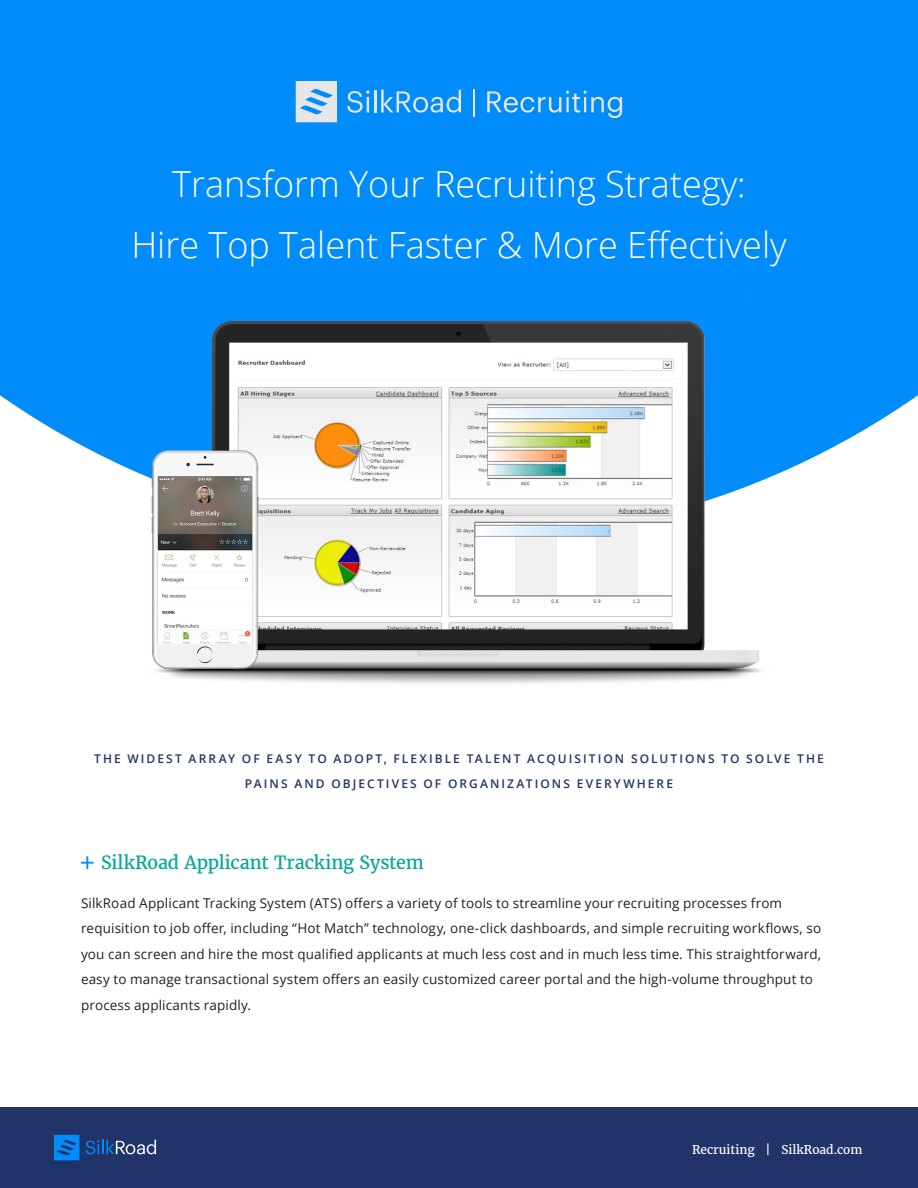
<style>
.page{position:relative;width:918px;height:1188px;background:#fff}
.page>*{position:absolute;margin:0;border:0;box-sizing:border-box;transform-origin:0 0}
.Body_Paragraph{font:300 36px "Open Sans";color:#fff}
.t1{font:18px "Merriweather";letter-spacing:-.01em;color:#00a89c}
.Body_Paragraph-2{font:13.5px/25.5px "Open Sans";letter-spacing:.01em;color:#212121}
.Body_Paragraph-3{font:600 12px/25.5px "Open Sans";letter-spacing:.17em;color:#213469;text-align:center}
.t2{font:12px "Merriweather";color:#fff}
</style>
<div class="page">
<div style="left:0;top:1107px;width:918px;height:81px;background:#213469"></div>
<svg style="left:86px;top:1140px;width:70px;height:14px"></svg>
<svg style="left:54px;top:1135px;width:26px;height:25px"></svg>
<div style="left:0;top:0;width:918px;height:265px;background:#008cfa"></div>
<svg style="left:296px;top:81px;width:41px;height:41px;background:#c2d8ea"></svg>
<svg style="left:347px;top:90px;width:22px;height:23px"></svg>
<hr style="left:374px;top:90px;width:2px;height:23px;background:#e6e6e8">
<svg style="left:381px;top:90px;width:80px;height:23px;background:#43a6f4"></svg>
<svg style="left:474px;top:90px;width:1px;height:27px"></svg>
<svg style="left:487px;top:91px;width:135px;height:27px;background:#339ff5"></svg>
<img style="left:0;top:265px;width:918px;height:419px">
<p class="Body_Paragraph" style="left:172px;top:159px;width:575px">Transform Your Recruiting Strategy:</p>
<p class="Body_Paragraph" style="left:131px;top:220px;width:657px">Hire Top Talent Faster &amp; More Effectively</p>
<p class="Body_Paragraph-3" style="left:94px;top:745px;width:731px">THE WIDEST ARRAY OF EASY TO ADOPT, FLEXIBLE TALENT ACQUISITION SOLUTIONS TO SOLVE THE<br>PAINS AND OBJECTIVES OF ORGANIZATIONS EVERYWHERE</p>
<p class="t1" style="left:101px;top:852px;width:324px">SilkRoad Applicant Tracking System</p>
<p class="Body_Paragraph-2" style="left:81px;top:890px;width:742px">SilkRoad Applicant Tracking System (ATS) offers a variety of tools to streamline your recruiting processes from requisition to job offer, including “Hot Match” technology, one-click dashboards, and simple recruiting workflows, so you can screen and hire the most qualified applicants at much less cost and in much less time. This straightforward, easy to manage transactional system offers an easily customized career portal and the high-volume throughput to process applicants rapidly.</p>
<p class="t2" style="left:692px;top:1142px;width:172px">Recruiting | SilkRoad.com</p>
</div>
